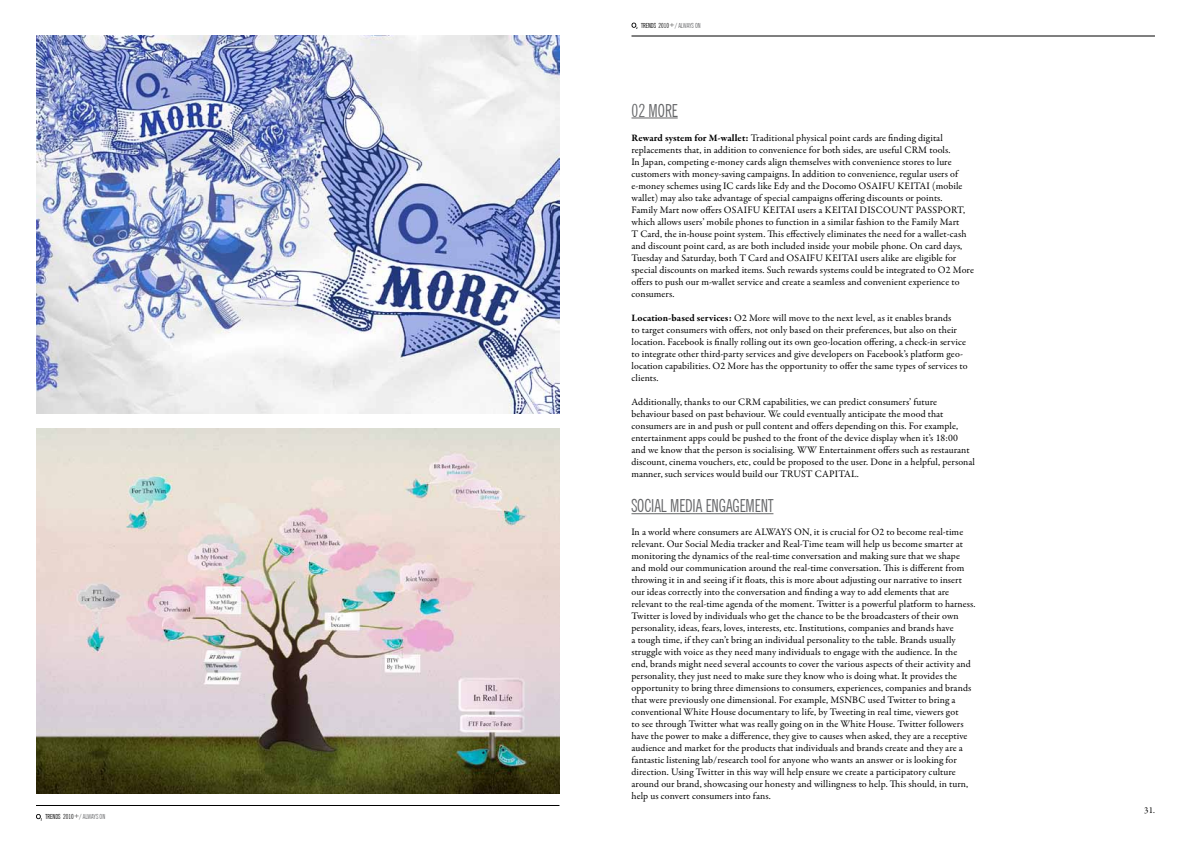
<style>
.page{position:relative;width:1191px;height:842px;background:#fff}
.page>*{position:absolute;margin:0;border:0;box-sizing:border-box;transform-origin:0 0}
.t1{font:extra-condensed 18px "News Gothic BT";color:#636466}
.t2{font:10px/12px "Garamond Premr Pro";letter-spacing:.01em;color:#000}
.t3{font:9px "Garamond Premr Pro";color:#000}
.t4{font:extra-condensed 7px "News Gothic BT";color:#000}
.s1{color:#636466}
.s2{font-weight:700}
</style>
<div class="page">
<svg style="left:631px;top:23px;width:6px;height:6px"></svg>
<svg style="left:36px;top:814px;width:6px;height:6px"></svg>
<hr style="left:631px;top:118px;width:46px;height:1px;background:#636466">
<img style="left:36px;top:35px;width:523px;height:379px">
<hr style="left:631px;top:513px;width:142px;height:1px;background:#636466">
<img style="left:36px;top:428px;width:523px;height:366px">
<hr style="left:631px;top:36px;width:524px;height:1px;background:#000">
<hr style="left:36px;top:805px;width:523px;height:1px;background:#000">
<p class="t4" style="left:46px;top:812px;width:61px">TRENDS 2010+<span class="s1">/ ALWAYS ON</span></p>
<p class="t4" style="left:641px;top:22px;width:61px">TRENDS 2010+<span class="s1">/ ALWAYS ON</span></p>
<h1 class="t1" style="left:631px;top:99px;width:48px">02 MORE</h1>
<p class="t2" style="left:631px;top:132px;width:344px"><span class="s2">Reward system for M-wallet:</span> Traditional physical point cards are finding digital replacements that, in addition to convenience for both sides, are useful CRM tools.<br>In Japan, competing e-money cards align themselves with convenience stores to lure customers with money-saving campaigns. In addition to convenience, regular users of e-money schemes using IC cards like Edy and the Docomo OSAIFU KEITAI (mobile wallet) may also take advantage of special campaigns offering discounts or points.<br>Family Mart now offers OSAIFU KEITAI users a KEITAI DISCOUNT PASSPORT, which allows users’ mobile phones to function in a similar fashion to the Family Mart<br>T Card, the in-house point system. This effectively eliminates the need for a wallet-cash and discount point card, as are both included inside your mobile phone. On card days, Tuesday and Saturday, both T Card and OSAIFU KEITAI users alike are eligible for special discounts on marked items. Such rewards systems could be integrated to O2 More offers to push our m-wallet service and create a seamless and convenient experience to consumers.</p>
<p class="t2" style="left:631px;top:312px;width:338px"><span class="s2">Location-based services:</span> O2 More will move to the next level, as it enables brands<br>to target consumers with offers, not only based on their preferences, but also on their location. Facebook is finally rolling out its own geo-location offering, a check-in service to integrate other third-party services and give developers on Facebook’s platform geo&shy;location capabilities. O2 More has the opportunity to offer the same types of services to clients.</p>
<p class="t2" style="left:631px;top:396px;width:345px">Additionally, thanks to our CRM capabilities, we can predict consumers’ future behaviour based on past behaviour. We could eventually anticipate the mood that consumers are in and push or pull content and offers depending on this. For example, entertainment apps could be pushed to the front of the device display when it’s 18:00<br>and we know that the person is socialising. WW Entertainment offers such as restaurant discount, cinema vouchers, etc, could be proposed to the user. Done in a helpful, personal manner, such services would build our TRUST CAPITAL.</p>
<h1 class="t1" style="left:631px;top:495px;width:143px">SOCIAL MEDIA ENGAGEMENT</h1>
<p class="t2" style="left:631px;top:526px;width:345px">In a world where consumers are ALWAYS ON, it is crucial for O2 to become real-time relevant. Our Social Media tracker and Real-Time team will help us become smarter at monitoring the dynamics of the real-time conversation and making sure that we shape and mold our communication around the real-time conversation. This is different from throwing it in and seeing if it floats, this is more about adjusting our narrative to insert our ideas correctly into the conversation and finding a way to add elements that are relevant to the real-time agenda of the moment. Twitter is a powerful platform to harness.<br>Twitter is loved by individuals who get the chance to be the broadcasters of their own personality, ideas, fears, loves, interests, etc. Institutions, companies and brands have<br>a tough time, if they can’t bring an individual personality to the table. Brands usually struggle with voice as they need many individuals to engage with the audience. In the end, brands might need several accounts to cover the various aspects of their activity and personality, they just need to make sure they know who is doing what. It provides the opportunity to bring three dimensions to consumers, experiences, companies and brands that were previously one dimensional. For example, MSNBC used Twitter to bring a conventional White House documentary to life, by Tweeting in real time, viewers got<br>to see through Twitter what was really going on in the White House. Twitter followers have the power to make a difference, they give to causes when asked, they are a receptive audience and market for the products that individuals and brands create and they are a fantastic listening lab/research tool for anyone who wants an answer or is looking for direction. Using Twitter in this way will help ensure we create a participatory culture around our brand, showcasing our honesty and willingness to help. This should, in turn, help us convert consumers into fans.</p>
<p class="t3" style="left:1144px;top:804px;width:12px">31.</p>
</div>
